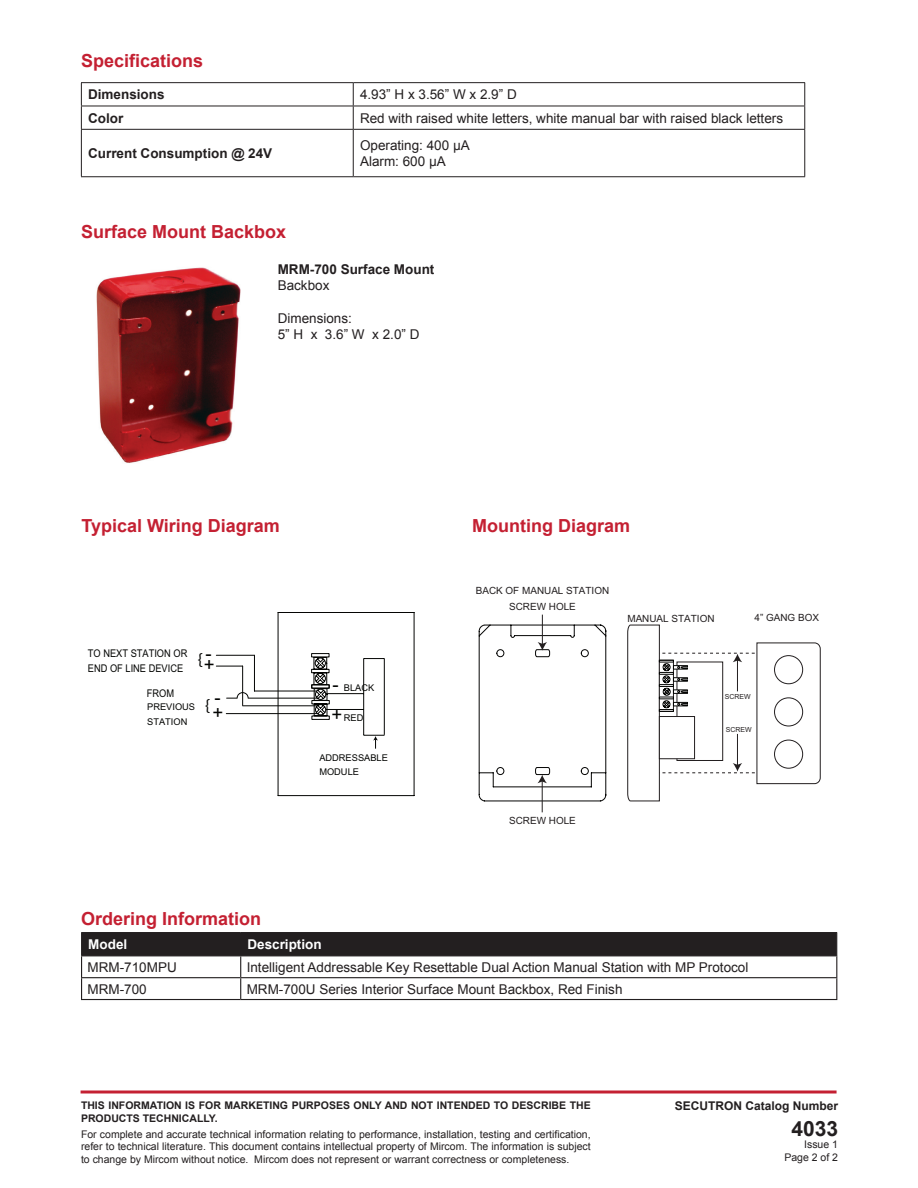
<style>
.page{position:relative;width:918px;height:1188px;background:#fff}
.page>*{position:absolute;margin:0;border:0;box-sizing:border-box;transform-origin:0 0}
.ParaStyle01-Leading{font:700 21px "Arial";color:#231f20}
.t1{font:18.6px/15px "Arial";color:#040503}
.heading_4{font:700 18px "Arial";color:#c42032}
.ParaStyle01-Leading-2{font:700 18px "Arial";color:#c42032}
.t2{font:17.55px "Helvetica";color:#040503}
.t3{font:13.5px "Arial";color:#231f20}
.t4{font:700 13.5px/16.2px "Arial";color:#231f20}
.heading_2{font:700 13.5px "Arial";color:#fff}
.ParaStyle02-Leading{font:700 12px "Arial";color:#231f20}
.t5{font:10.65px/14.9px "Arial";color:#040503;scale:.88 1}
.ParaStyle02-Leading-2{font:10.5px/12.6px "Arial";color:#231f20;text-align:justify}
.ParaStyle02-Leading-3{font:700 10.5px/12.6px "Arial";color:#231f20}
.ParaStyle01-Leading-3{font:10.5px "Arial";color:#231f20}
.t6{font:9.9px "Arial";color:#231f20}
.t7{font:9.3px/14.9px "Arial";color:#040503}
.t8{font:6.9px "Arial";color:#231f20}
.s1{font-weight:400}
.s2{font-size:18.6px}
</style>
<div class="page">
<svg style="left:81px;top:1090px;width:756px;height:4px;background:#d25765"></svg>
<hr style="left:81px;top:82px;width:272px;height:1px;background:#231f20">
<hr style="left:353px;top:82px;width:452px;height:1px;background:#231f20">
<hr style="left:81px;top:106px;width:272px;height:1px;background:#231f20">
<svg style="left:81px;top:83px;width:1px;height:46px"></svg>
<hr style="left:353px;top:106px;width:452px;height:1px;background:#231f20">
<svg style="left:353px;top:83px;width:1px;height:46px"></svg>
<svg style="left:804px;top:83px;width:1px;height:46px"></svg>
<hr style="left:81px;top:129px;width:272px;height:1px;background:#231f20">
<hr style="left:81px;top:130px;width:1px;height:46px;background:#231f20">
<hr style="left:353px;top:129px;width:452px;height:1px;background:#231f20">
<hr style="left:353px;top:130px;width:1px;height:46px;background:#231f20">
<hr style="left:804px;top:130px;width:1px;height:46px;background:#231f20">
<hr style="left:81px;top:176px;width:272px;height:1px;background:#231f20">
<hr style="left:353px;top:176px;width:452px;height:1px;background:#231f20">
<hr style="left:81px;top:999px;width:160px;height:1px;background:#231f20">
<hr style="left:241px;top:999px;width:596px;height:1px;background:#231f20">
<hr style="left:81px;top:932px;width:160px;height:1px;background:#231f20">
<hr style="left:241px;top:932px;width:596px;height:1px;background:#231f20">
<svg style="left:81px;top:933px;width:756px;height:66px"></svg>
<img style="left:96px;top:267px;width:145px;height:196px">
<svg style="left:627px;top:624px;width:194px;height:178px"></svg>
<hr style="left:542px;top:781px;width:1px;height:31px;background:#231f20">
<hr style="left:542px;top:615px;width:1px;height:30px;background:#231f20">
<svg style="left:478px;top:624px;width:129px;height:178px"></svg>
<hr style="left:278px;top:613px;width:1px;height:183px;background:#040503">
<hr style="left:414px;top:613px;width:1px;height:183px;background:#040503">
<hr style="left:278px;top:795px;width:136px;height:1px;background:#040503">
<hr style="left:278px;top:612px;width:136px;height:1px;background:#040503">
<hr style="left:226px;top:713px;width:91px;height:1px;background:#040503">
<hr style="left:243px;top:705px;width:74px;height:1px;background:#040503">
<hr style="left:384px;top:659px;width:1px;height:75px;background:#040503">
<svg style="left:364px;top:658px;width:20px;height:1px"></svg>
<hr style="left:363px;top:659px;width:1px;height:76px;background:#040503">
<hr style="left:326px;top:693px;width:38px;height:1px;background:#040503">
<hr style="left:326px;top:709px;width:37px;height:1px;background:#040503">
<hr style="left:248px;top:698px;width:69px;height:1px;background:#040503">
<hr style="left:254px;top:691px;width:62px;height:1px;background:#040503">
<hr style="left:254px;top:655px;width:1px;height:36px;background:#040503">
<hr style="left:242px;top:666px;width:1px;height:39px;background:#040503">
<svg style="left:364px;top:734px;width:21px;height:15px"></svg>
<svg style="left:311px;top:653px;width:19px;height:67px"></svg>
<svg style="left:227px;top:692px;width:22px;height:7px"></svg>
<svg style="left:216px;top:666px;width:27px;height:1px"></svg>
<hr style="left:216px;top:655px;width:38px;height:1px;background:#040503">
<p class="ParaStyle01-Leading-2" style="left:81px;top:49px;width:124px">Specifications</p>
<p class="t4" style="left:88px;top:87px;width:78px">Dimensions</p>
<p class="t3" style="left:360px;top:86px;width:158px">4.93” H x 3.56” W x 2.9” D</p>
<p class="t4" style="left:88px;top:110px;width:37px">Color</p>
<p class="t3" style="left:360px;top:109px;width:425px">Red with raised white letters, white manual bar with raised black letters</p>
<p class="t4" style="left:88px;top:146px;width:186px">Current Consumption @ 24V</p>
<p class="t3" style="left:360px;top:136px;width:111px">Operating: 400 μA</p>
<p class="t3" style="left:360px;top:153px;width:87px">Alarm: 600 μA</p>
<p class="heading_4" style="left:81px;top:219px;width:207px">Surface Mount Backbox</p>
<p class="t4" style="left:278px;top:262px;width:158px">MRM-700 Surface Mount<br><span class="s1">Backbox</span></p>
<p class="t3" style="left:278px;top:309px;width:76px">Dimensions:</p>
<p class="t3" style="left:278px;top:325px;width:143px">5” H x 3.6” W x 2.0” D</p>
<p class="heading_4" style="left:81px;top:513px;width:200px">Typical Wiring Diagram</p>
<p class="heading_4" style="left:472px;top:513px;width:160px">Mounting Diagram</p>
<p class="t6" style="left:476px;top:584px;width:135px">BACK OF MANUAL STATION</p>
<p class="t5" style="left:88px;top:646px;width:115px">TO NEXT STATION OR<br>END OF LINE DEVICE</p>
<p class="t2" style="left:203px;top:672px;width:6px;rotate:-180deg">}</p>
<p class="t1" style="left:206px;top:647px;width:8px">-</p>
<p class="t1" style="left:204px;top:657px;width:12px">+</p>
<p class="t5" style="left:147px;top:686px;width:33px">FROM</p>
<p class="t7" style="left:147px;top:700px;width:49px">PREVIOUS<br>STATION</p>
<p class="t1" style="left:213px;top:690px;width:12px">- +</p>
<p class="t2" style="left:210px;top:718px;width:6px;rotate:-180deg">}</p>
<p class="ParaStyle01-Leading-2" style="left:81px;top:906px;width:182px">Ordering Information</p>
<p class="t7" style="left:333px;top:681px;width:43px"><span class="s2">-</span> BLACK</p>
<p class="t7" style="left:332px;top:711px;width:33px"><span class="s2">+</span> RED</p>
<p class="t7" style="left:319px;top:750px;width:70px">ADDRESSABLE<br>MODULE</p>
<p class="t6" style="left:509px;top:600px;width:68px">SCREW HOLE</p>
<p class="t6" style="left:509px;top:814px;width:68px">SCREW HOLE</p>
<p class="t6" style="left:627px;top:612px;width:89px">MANUAL STATION</p>
<p class="t6" style="left:755px;top:611px;width:66px">4” GANG BOX</p>
<p class="t8" style="left:725px;top:692px;width:27px">SCREW</p>
<p class="t8" style="left:726px;top:725px;width:27px">SCREW</p>
<p class="heading_2" style="left:88px;top:935px;width:41px">Model</p>
<p class="heading_2" style="left:247px;top:935px;width:76px">Description</p>
<p class="t3" style="left:88px;top:958px;width:91px">MRM-710MPU</p>
<p class="t3" style="left:247px;top:958px;width:503px">Intelligent Addressable Key Resettable Dual Action Manual Station with MP Protocol</p>
<p class="t3" style="left:88px;top:980px;width:61px">MRM-700</p>
<p class="t3" style="left:247px;top:980px;width:377px">MRM-700U Series Interior Surface Mount Backbox, Red Finish</p>
<p class="ParaStyle02-Leading-3" style="left:81px;top:1100px;width:511px">THIS INFORMATION IS FOR MARKETING PURPOSES ONLY AND NOT INTENDED TO DESCRIBE THE<br>PRODUCTS TECHNICALLY.</p>
<p class="ParaStyle02-Leading-2" style="left:81px;top:1128px;width:511px">For complete and accurate technical information relating to performance, installation, testing and certification, refer to technical literature. This document contains intellectual property of Mircom. The information is subject to change by Mircom without notice. Mircom does not represent or warrant correctness or completeness.</p>
<p class="ParaStyle02-Leading" style="left:675px;top:1098px;width:165px">SECUTRON Catalog Number</p>
<p class="ParaStyle01-Leading" style="left:791px;top:1114px;width:48px">4033</p>
<p class="ParaStyle01-Leading-3" style="left:804px;top:1138px;width:35px">Issue 1</p>
<p class="ParaStyle01-Leading-3" style="left:784px;top:1150px;width:55px">Page 2 of 2</p>
</div>
